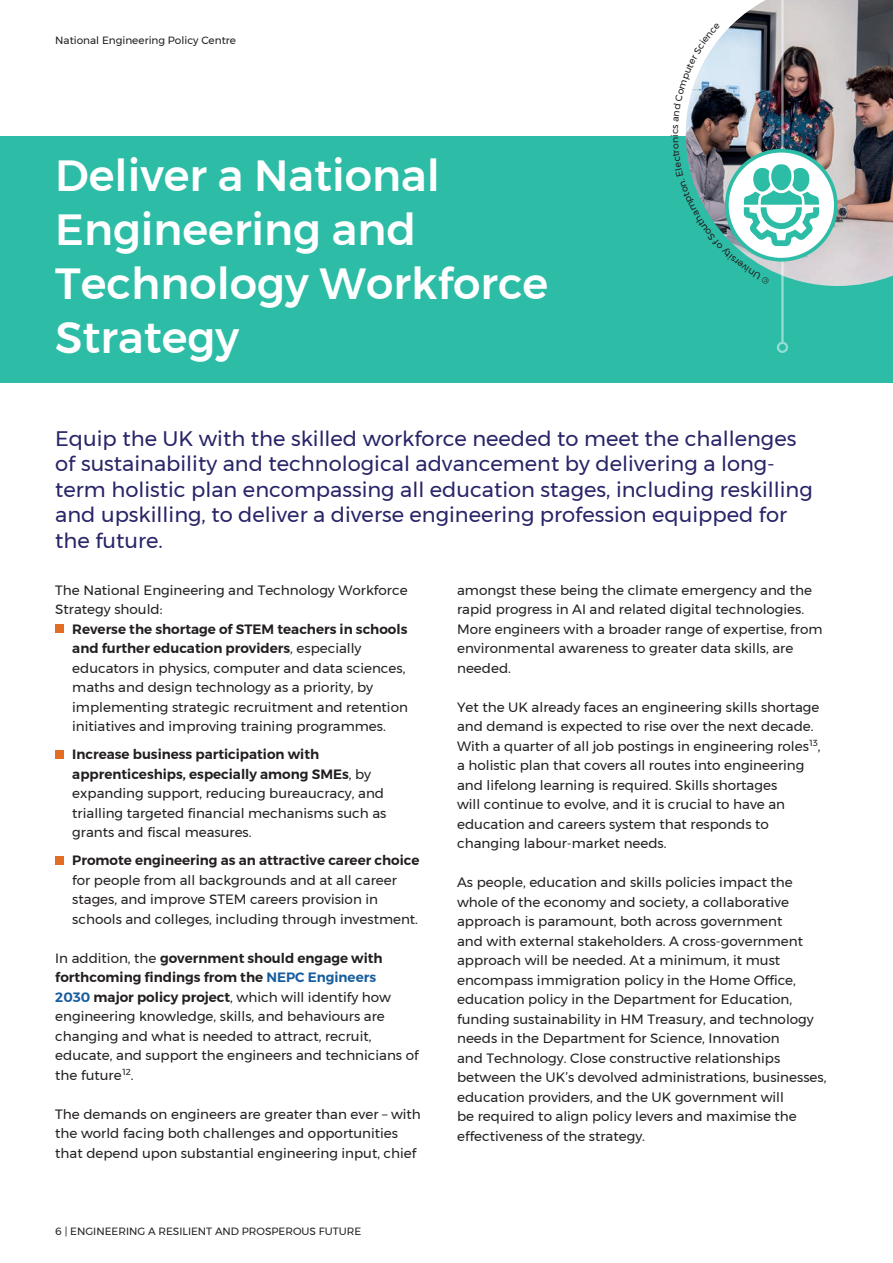
<style>
.page{position:relative;width:893px;height:1263px;background:#fff}
.page>*{position:absolute;margin:0;border:0;box-sizing:border-box;transform-origin:0 0}
.t1{font:500 43.5px/54px "Montserrat";color:#fff}
.t2{font:21px/25.5px "Montserrat";color:#282568}
.t3{font:13.5px/19.5px "Montserrat";color:#231f20}
.t4{font:600 13.5px "Montserrat";color:#231f20}
.t5{font:10.5px "Montserrat";color:#231f20}
.s1{font-weight:600}
.s2{font-weight:600;color:#175d9e}
</style>
<div class="page">
<div style="left:0;top:136px;width:893px;height:247px;background:#2dbda6"></div>
<img style="left:734px;top:0;width:159px;height:286px">
<hr style="left:781px;top:0;width:3px;height:343px;background:#fff">
<div style="left:777px;top:342px;width:11px;height:11px;border:2px solid #fff;border-radius:50%"></div>
<div style="left:55px;top:624px;width:9px;height:9px;background:#e36d24"></div>
<div style="left:55px;top:750px;width:9px;height:8px;background:#e36d24"></div>
<div style="left:55px;top:856px;width:9px;height:8px;background:#e36d24"></div>
<svg style="left:727px;top:151px;width:109px;height:109px"></svg>
<img style="left:685px;top:23px;width:134px;height:261px">
<p class="t5" style="left:55px;top:32px;width:182px">National Engineering Policy Centre</p>
<h1 class="t1" style="left:55px;top:148px;width:495px">Deliver a National<br>Engineering and<br>Technology Workforce<br>Strategy</h1>
<p class="t2" style="left:55px;top:425px;width:759px">Equip the UK with the skilled workforce needed to meet the challenges of sustainability and technological advancement by delivering a long&shy;term holistic plan encompassing all education stages, including reskilling and upskilling, to deliver a diverse engineering profession equipped for the future.</p>
<p class="t3" style="left:55px;top:580px;width:354px">The National Engineering and Technology Workforce<br>Strategy should:</p>
<p class="t3" style="left:72px;top:619px;width:337px"><span class="s1">Reverse the shortage of STEM teachers in schools and further education providers</span>, especially educators in physics, computer and data sciences, maths and design technology as a priority, by implementing strategic recruitment and retention initiatives and improving training programmes.</p>
<p class="t3" style="left:72px;top:744px;width:316px"><span class="s1">Increase business participation with apprenticeships, especially among SMEs</span>, by expanding support, reducing bureaucracy, and trialling targeted financial mechanisms such as grants and fiscal measures.</p>
<p class="t4" style="left:72px;top:850px;width:349px">Promote engineering as an attractive career choice</p>
<p class="t3" style="left:72px;top:870px;width:347px">for people from all backgrounds and at all career stages, and improve STEM careers provision in schools and colleges, including through investment.</p>
<p class="t3" style="left:55px;top:948px;width:365px">In addition, the <span class="s1">government should engage with forthcoming findings from the</span> <span class="s2">NEPC Engineers<br>2030</span> <span class="s1">major policy project</span>, which will identify how engineering knowledge, skills, and behaviours are changing and what is needed to attract, recruit, educate, and support the engineers and technicians of the future<sup>12</sup>.</p>
<p class="t3" style="left:55px;top:1104px;width:367px">The demands on engineers are greater than ever – with the world facing both challenges and opportunities that depend upon substantial engineering input, chief</p>
<p class="t5" style="left:55px;top:1223px;width:307px">6 | ENGINEERING A RESILIENT AND PROSPEROUS FUTURE</p>
<p class="t3" style="left:457px;top:580px;width:367px">amongst these being the climate emergency and the rapid progress in AI and related digital technologies.<br>More engineers with a broader range of expertise, from environmental awareness to greater data skills, are needed.</p>
<p class="t3" style="left:457px;top:697px;width:365px">Yet the UK already faces an engineering skills shortage and demand is expected to rise over the next decade.<br>With a quarter of all job postings in engineering roles<sup>13</sup>, a holistic plan that covers all routes into engineering and lifelong learning is required. Skills shortages<br>will continue to evolve, and it is crucial to have an education and careers system that responds to changing labour-market needs.</p>
<p class="t3" style="left:457px;top:872px;width:371px">As people, education and skills policies impact the whole of the economy and society, a collaborative approach is paramount, both across government<br>and with external stakeholders. A cross-government approach will be needed. At a minimum, it must encompass immigration policy in the Home Office, education policy in the Department for Education, funding sustainability in HM Treasury, and technology needs in the Department for Science, Innovation<br>and Technology. Close constructive relationships between the UK’s devolved administrations, businesses, education providers, and the UK government will<br>be required to align policy levers and maximise the effectiveness of the strategy.</p>
</div>
